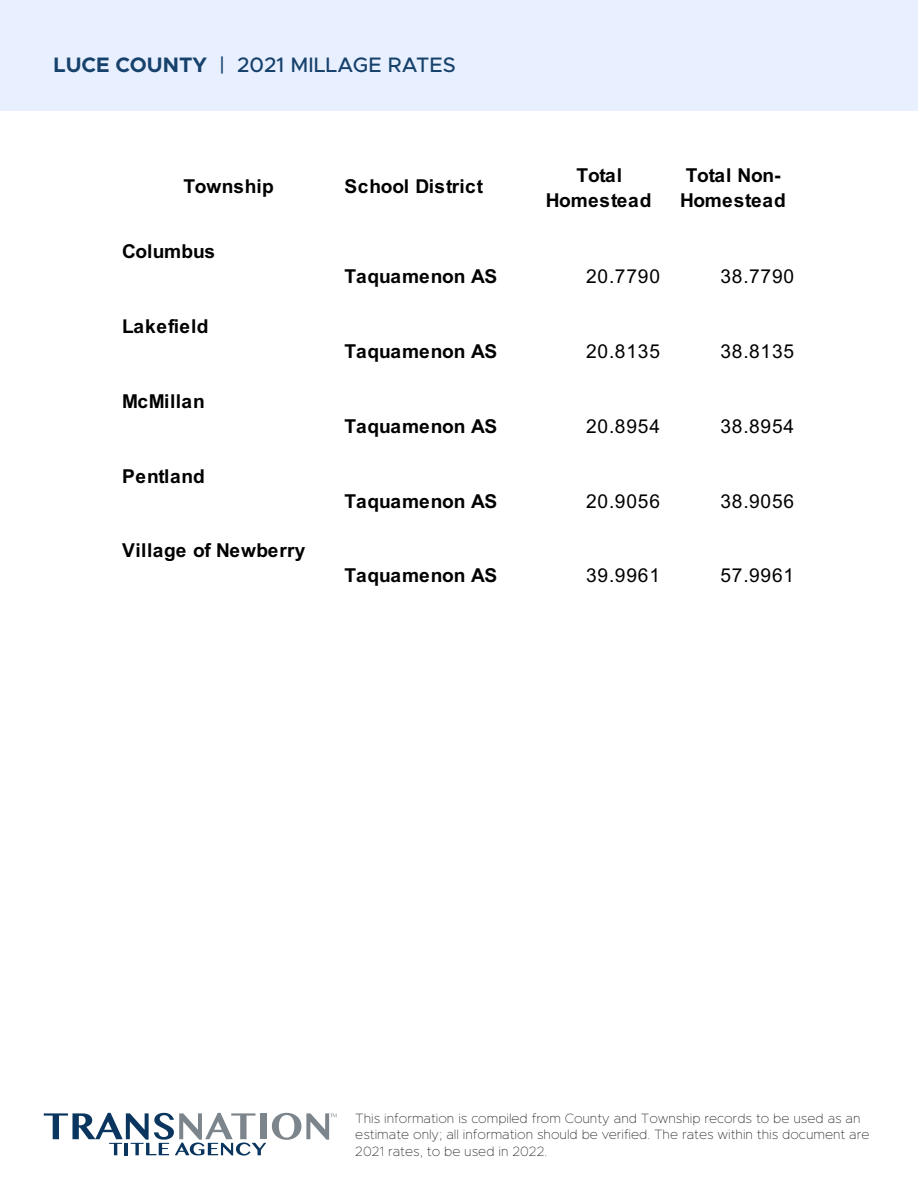
<style>
.page{position:relative;width:918px;height:1188px;background:#fff}
.page>*{position:absolute;margin:0;border:0;box-sizing:border-box;transform-origin:0 0}
.t1{font:500 21px "Metropolis";color:#16416b}
.t2{font:700 19.2px/24.9px "Arial";color:#000;text-align:center}
.t3{font:19.2px "Arial";letter-spacing:.045em;color:#000}
.t4{font:700 19.2px "Arial";letter-spacing:.02em;color:#000}
.t5{font:700 19.2px "Arial";letter-spacing:.035em;color:#000}
.t6{font:100 13.5px/16.2px "Metropolis";color:#231f20}
.s1{font-weight:700}
</style>
<div class="page">
<div style="left:0;top:0;width:918px;height:110px;background:#e8efff"></div>
<div style="left:260px;top:1113px;width:7px;height:26px;background:#7c858c"></div>
<svg style="left:44px;top:1113px;width:222px;height:43px"></svg>
<svg style="left:272px;top:1113px;width:64px;height:27px"></svg>
<p class="t1" style="left:54px;top:51px;width:404px"><span class="s1">LUCE COUNTY</span> | 2021 MILLAGE RATES</p>
<p class="t2" style="left:183px;top:174px;width:92px">Township</p>
<p class="t2" style="left:345px;top:174px;width:140px">School District</p>
<p class="t2" style="left:546px;top:163px;width:107px">Total<br>Homestead</p>
<p class="t2" style="left:680px;top:163px;width:107px;text-align:left">Total Non-<br>Homestead</p>
<p class="t2" style="left:122px;top:239px;width:95px">Columbus</p>
<p class="t2" style="left:345px;top:264px;width:154px">Taquamenon AS</p>
<p class="t3" style="left:586px;top:263px;width:75px">20.7790</p>
<p class="t3" style="left:720px;top:263px;width:75px">38.7790</p>
<p class="t5" style="left:122px;top:313px;width:88px">Lakefield</p>
<p class="t2" style="left:345px;top:339px;width:154px">Taquamenon AS</p>
<p class="t3" style="left:586px;top:338px;width:75px">20.8135</p>
<p class="t3" style="left:720px;top:338px;width:75px">38.8135</p>
<p class="t4" style="left:122px;top:388px;width:84px">McMillan</p>
<p class="t2" style="left:345px;top:414px;width:154px">Taquamenon AS</p>
<p class="t3" style="left:586px;top:413px;width:75px">20.8954</p>
<p class="t3" style="left:720px;top:413px;width:75px">38.8954</p>
<p class="t4" style="left:122px;top:462px;width:84px">Pentland</p>
<p class="t2" style="left:345px;top:489px;width:154px">Taquamenon AS</p>
<p class="t3" style="left:586px;top:488px;width:75px">20.9056</p>
<p class="t3" style="left:720px;top:488px;width:75px">38.9056</p>
<p class="t4" style="left:122px;top:537px;width:185px">Village of Newberry</p>
<p class="t2" style="left:345px;top:563px;width:154px">Taquamenon AS</p>
<p class="t3" style="left:586px;top:562px;width:75px">39.9961</p>
<p class="t3" style="left:720px;top:562px;width:75px">57.9961</p>
<p class="t6" style="left:355px;top:1110px;width:516px">This information is compiled from County and Township records to be used as an estimate only; all information should be verified. The rates within this document are<br>2021 rates, to be used in 2022.</p>
</div>
